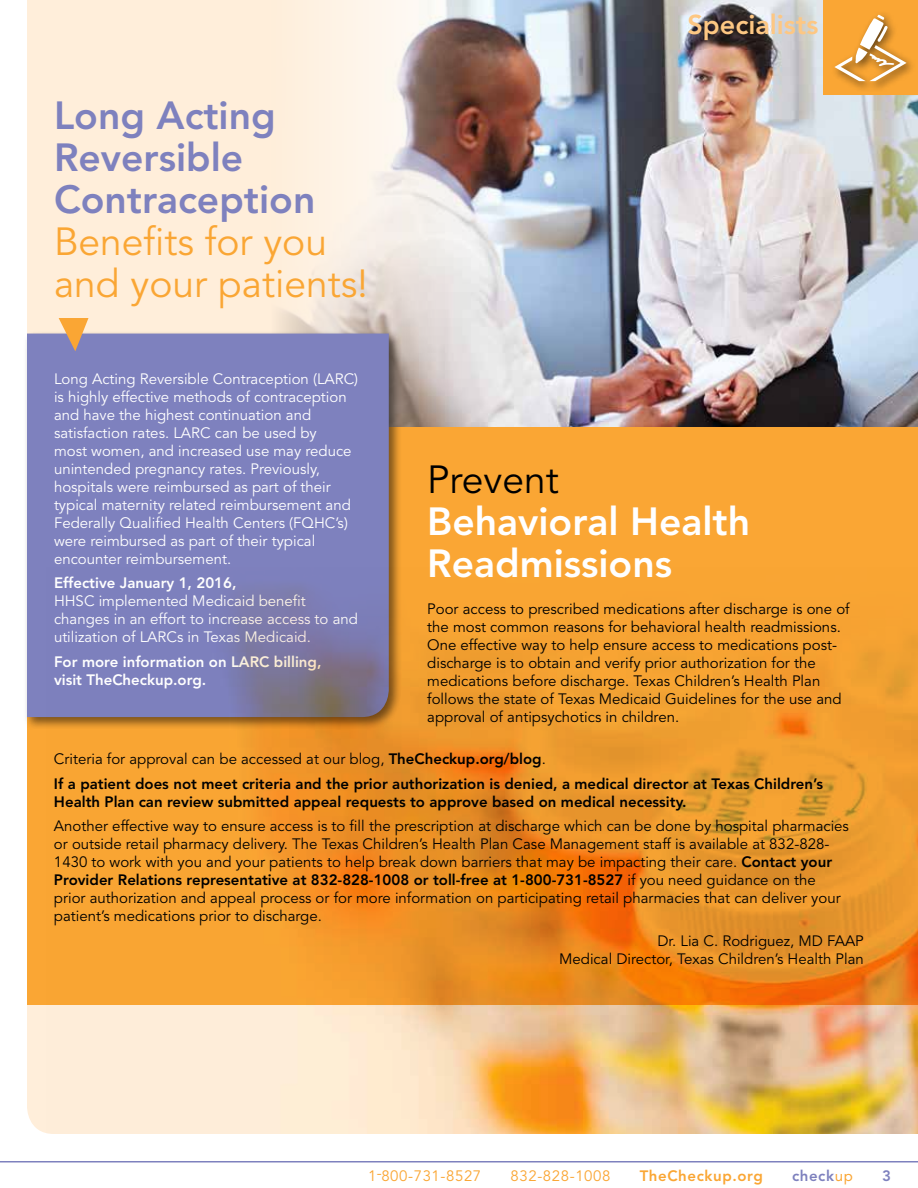
<style>
.page{position:relative;width:918px;height:1188px;background:#fff}
.page>*{position:absolute;margin:0;border:0;box-sizing:border-box;transform-origin:0 0}
.t1{font:800 39px/42px "Avenir";color:#7e81be}
.t2{font:39px/42px "Avenir";color:#faa634}
.t3{font:800 39px/42px "Avenir";color:#fff}
.t4{font:39px "Avenir";color:#000}
.t5{font:800 27px "Avenir";color:#fdc783}
.t6{font:15px/18px "Avenir";color:#000}
.t7{font:15px/18px "Avenir";color:#fff}
.t8{font:800 15px/24.5px "Avenir";color:#000}
.t9{font:800 15px/18px "Avenir";color:#fff}
.t10{font:15px "Avenir";letter-spacing:.04em;color:#faa634}
.t11{font:800 15px "Avenir";letter-spacing:.04em;color:#faa634}
.t12{font:800 15px "Avenir";letter-spacing:.04em;color:#7e81be}
.s1{font-weight:400}
.s2{font-weight:800}
.s3{font-weight:400;color:#faa634}
</style>
<div class="page">
<div style="left:27px;top:0;width:244px;height:1133px;background:#ffeeda"></div>
<img style="left:271px;top:0;width:647px;height:427px">
<div style="left:27px;top:427px;width:891px;height:578px;background:#faa634"></div>
<div style="left:23px;top:330px;width:379px;height:400px;background:#000;opacity:.5"></div>
<div style="left:27px;top:334px;width:362px;height:383px;background:#7e81be"></div>
<hr style="left:0;top:1161px;width:918px;height:1px;background:#7e81be">
<div style="left:824px;top:0;width:94px;height:94px;background:#faa634"></div>
<svg style="left:59px;top:318px;width:29px;height:33px"></svg>
<div style="left:831px;top:11px;width:86px;height:81px;background:#000;opacity:.6"></div>
<svg style="left:834px;top:15px;width:73px;height:66px"></svg>
<img style="left:46px;top:568px;width:872px;height:566px">
<h1 class="t1" style="left:54px;top:94px;width:263px">Long Acting<br>Reversible<br>Contraception</h1>
<h1 class="t2" style="left:54px;top:221px;width:316px">Benefits for you and your patients!</h1>
<h2 class="t5" style="left:687px;top:9px;width:133px">Specialists</h2>
<p class="t7" style="left:54px;top:370px;width:306px">Long Acting Reversible Contraception (LARC) is highly effective methods of contraception and have the highest continuation and satisfaction rates. LARC can be used by<br>most women, and increased use may reduce unintended pregnancy rates. Previously, hospitals were reimbursed as part of their typical maternity related reimbursement and Federally Qualified Health Centers (FQHC’s) were reimbursed as part of their typical encounter reimbursement.</p>
<p class="t9" style="left:54px;top:574px;width:184px">Effective January 1, 2016,</p>
<p class="t7" style="left:54px;top:593px;width:305px">HHSC implemented Medicaid benefit changes in an effort to increase access to and utilization of LARCs in Texas Medicaid.</p>
<p class="t9" style="left:54px;top:653px;width:269px">For more information on LARC billing, visit TheCheckup.org.</p>
<h1 class="t4" style="left:427px;top:457px;width:133px">Prevent</h1>
<h1 class="t3" style="left:427px;top:500px;width:324px">Behavioral Health<br>Readmissions</h1>
<p class="t6" style="left:427px;top:600px;width:424px">Poor access to prescribed medications after discharge is one of the most common reasons for behavioral health readmissions.<br>One effective way to help ensure access to medications post&shy;discharge is to obtain and verify prior authorization for the medications before discharge. Texas Children’s Health Plan follows the state of Texas Medicaid Guidelines for the use and approval of antipsychotics in children.</p>
<p class="t8" style="left:54px;top:747px;width:771px"><span class="s1">Criteria for approval can be accessed at our blog,</span> TheCheckup.org/blog<span class="s1">.<br></span>If a patient does not meet criteria and the prior authorization is denied, a medical director at Texas Children’s</p>
<p class="t8" style="left:54px;top:789px;width:634px">Health Plan can review submitted appeal requests to approve based on medical necessity.</p>
<p class="t6" style="left:54px;top:817px;width:797px">Another effective way to ensure access is to fill the prescription at discharge which can be done by hospital pharmacies or outside retail pharmacy delivery. The Texas Children’s Health Plan Case Management staff is available at 832-828- 1430 to work with you and your patients to help break down barriers that may be impacting their care. <span class="s2">Contact your Provider Relations representative at 832-828-1008 or toll-free at 1-800-731-8527</span> if you need guidance on the prior authorization and appeal process or for more information on participating retail pharmacies that can deliver your patient’s medications prior to discharge.</p>
<p class="t6" style="left:559px;top:932px;width:306px;text-align:right">Dr. Lia C. Rodriguez, MD FAAP<br>Medical Director, Texas Children’s Health Plan</p>
<p class="t10" style="left:368px;top:1167px;width:115px">1-800-731-8527</p>
<p class="t10" style="left:511px;top:1167px;width:101px">832-828-1008</p>
<p class="t11" style="left:640px;top:1167px;width:125px">TheCheckup.org</p>
<p class="t12" style="left:792px;top:1167px;width:62px">check<span class="s3">up</span></p>
<p class="t12" style="left:882px;top:1167px;width:10px">3</p>
</div>
